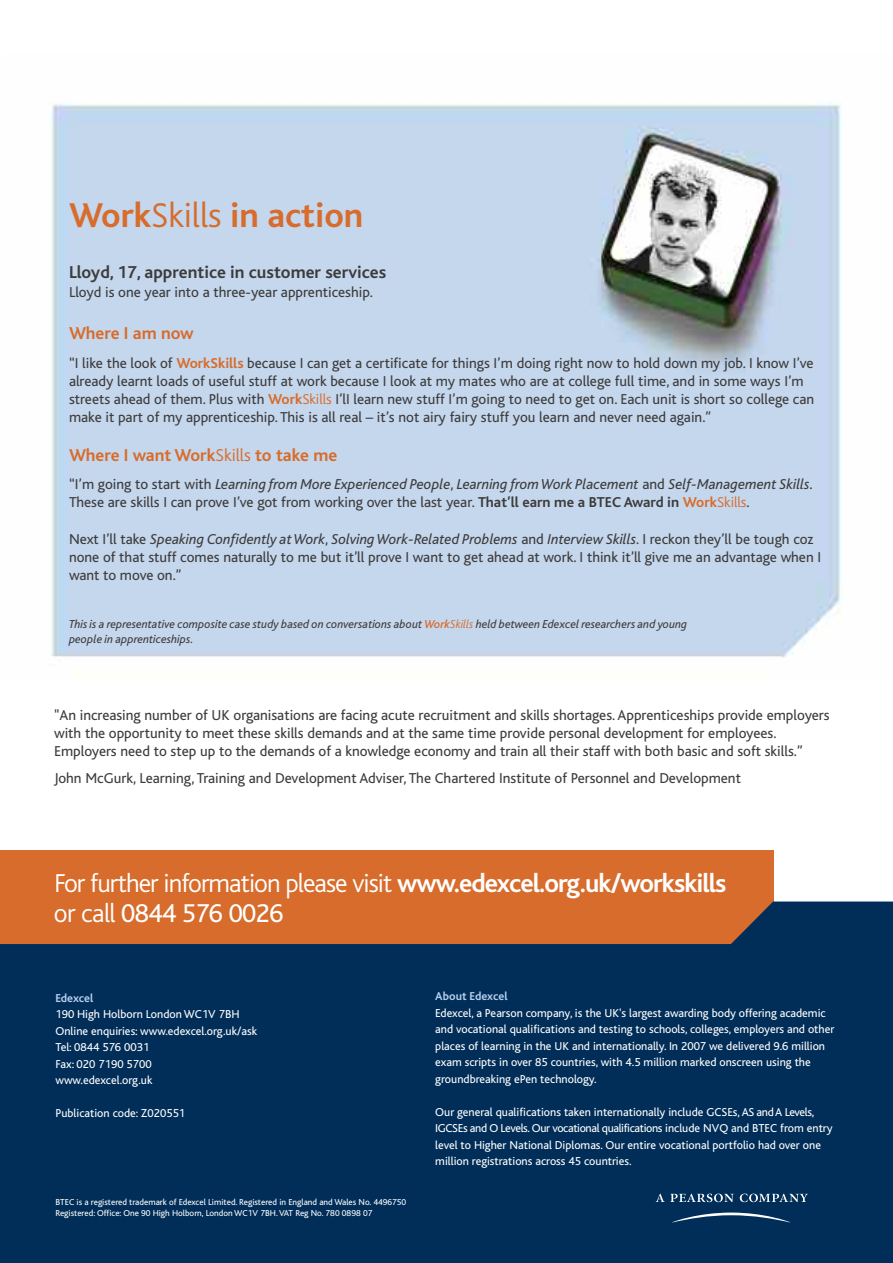
<style>
.page{position:relative;width:893px;height:1263px;background:#fff}
.page>*{position:absolute;margin:0;border:0;box-sizing:border-box;transform-origin:0 0}
.t1{font:700 36px "Bliss";color:#d76c2c}
.t2{font:300 27px/30px "Bliss";letter-spacing:-.035em;color:#fff}
.t3{font:700 18px "Bliss";color:#d76c2c}
.t4{font:700 18px "Bliss";color:#3d3c3c}
.t5{font:15px/18px "Bliss";color:#3d3c3c}
.t6{font:12px/16.5px "Bliss";color:#fff}
.t7{font:italic 12px/14.9px "Bliss";color:#3d3c3c}
.t8{font:700 12px "Bliss";color:#b5ceed}
.t9{font:9px/10.8px "Bliss";color:#fff}
.s1{font-weight:300}
.s2{font-weight:700;color:#d76c2c}
.s3{font-weight:300;color:#d76c2c}
.s4{font-style:italic}
.s5{font-weight:700}
.s6{font-weight:500;color:#d76c2c}
.s7{font-weight:400}
</style>
<div class="page">
<img style="left:49px;top:102px;width:793px;height:556px">
<div style="left:0;top:850px;width:773px;height:104px;background:#d76c2c"></div>
<svg style="left:0;top:901px;width:893px;height:362px;background:#153453"></svg>
<svg style="left:656px;top:1193px;width:78px;height:9px"></svg>
<svg style="left:740px;top:1193px;width:68px;height:9px"></svg>
<svg style="left:672px;top:1212px;width:118px;height:10px"></svg>
<h1 class="t1" style="left:69px;top:203px;width:296px">Work<span class="s1">Skills</span> in action</h1>
<p class="t4" style="left:69px;top:266px;width:319px">Lloyd, 17, apprentice in customer services</p>
<p class="t5" style="left:69px;top:285px;width:305px">Lloyd is one year into a three-year apprenticeship.</p>
<p class="t3" style="left:69px;top:328px;width:126px">Where I am now</p>
<p class="t5" style="left:69px;top:355px;width:747px">“I like the look of <span class="s2">WorkSkills</span> because I can get a certificate for things I’m doing right now to hold down my job. I know I’ve already learnt loads of useful stuff at work because I look at my mates who are at college full time, and in some ways I’m streets ahead of them. Plus with <span class="s2">Work</span><span class="s3">Skills</span> I’lI learn new stuff I’m going to need to get on. Each unit is short so college can make it part of my apprenticeship. This is all real – it’s not airy fairy stuff you learn and never need again.”</p>
<p class="t3" style="left:69px;top:449px;width:270px">Where I want Work<span class="s1">Skills</span> to take me</p>
<p class="t5" style="left:69px;top:477px;width:745px">“I’m going to start with <span class="s4">Learning from More Experienced People</span>, <span class="s4">Learning from Work Placement</span> and <span class="s4">Self-Management Skills</span>.<br>These are skills I can prove I’ve got from working over the last year. <span class="s5">That’ll earn me a BTEC Award in</span> <span class="s2">Work</span><span class="s3">Skills</span>.</p>
<p class="t5" style="left:69px;top:532px;width:754px">Next I’ll take <span class="s4">Speaking Confidently at Work</span>, <span class="s4">Solving Work-Related Problems</span> and <span class="s4">Interview Skills</span>. I reckon they’ll be tough coz none of that stuff comes naturally to me but it’ll prove I want to get ahead at work. I think it’ll give me an advantage when I want to move on.”</p>
<p class="t7" style="left:69px;top:618px;width:620px">This is a representative composite case study based on conversations about <span class="s6">Work</span><span class="s3">Skills</span> held between Edexcel researchers and young people in apprenticeships.</p>
<p class="t5" style="left:54px;top:708px;width:777px">"An increasing number of UK organisations are facing acute recruitment and skills shortages.Apprenticeships provide employers with the opportunity to meet these skills demands and at the same time provide personal development for employees.<br>Employers need to step up to the demands of a knowledge economy and train all their staff with both basic and soft skills.”</p>
<p class="t5" style="left:54px;top:771px;width:688px">John McGurk, Learning, Training and Development Adviser, The Chartered Institute of Personnel and Development</p>
<h2 class="t2" style="left:54px;top:870px;width:674px">For further information please visit <span class="s5">www.edexcel.org.uk/workskills </span>or call <span class="s7">0844 576 0026</span></h2>
<p class="t8" style="left:56px;top:994px;width:40px">Edexcel</p>
<p class="t6" style="left:56px;top:1008px;width:203px">190 High Holborn London WC1V 7BH<br>Online enquiries: www.edexcel.org.uk/ask<br>Tel: 0844 576 0031<br>Fax: 020 7190 5700<br>www.edexcel.org.uk</p>
<p class="t6" style="left:56px;top:1107px;width:131px">Publication code: Z020551</p>
<p class="t9" style="left:56px;top:1198px;width:352px">BTEC is a registered trademark of Edexcel Limited. Registered in England and Wales No. 4496750<br>Registered: Office: One 90 High Holborn, London WC1V 7BH.VAT Reg No. 780 0898 07</p>
<p class="t8" style="left:435px;top:992px;width:74px">About Edexcel</p>
<p class="t6" style="left:435px;top:1006px;width:401px">Edexcel, a Pearson company, is the UK's largest awarding body offering academic and vocational qualifications and testing to schools, colleges, employers and other places of learning in the UK and internationally. In 2007 we delivered 9.6 million exam scripts in over 85 countries, with 4.5 million marked onscreen using the groundbreaking ePen technology.</p>
<p class="t6" style="left:435px;top:1105px;width:399px">Our general qualifications taken internationally include GCSEs,AS andA Levels, IGCSEs and O Levels. Our vocational qualifications include NVQ and BTEC from entry level to Higher National Diplomas. Our entire vocational portfolio had over one million registrations across 45 countries.</p>
</div>
